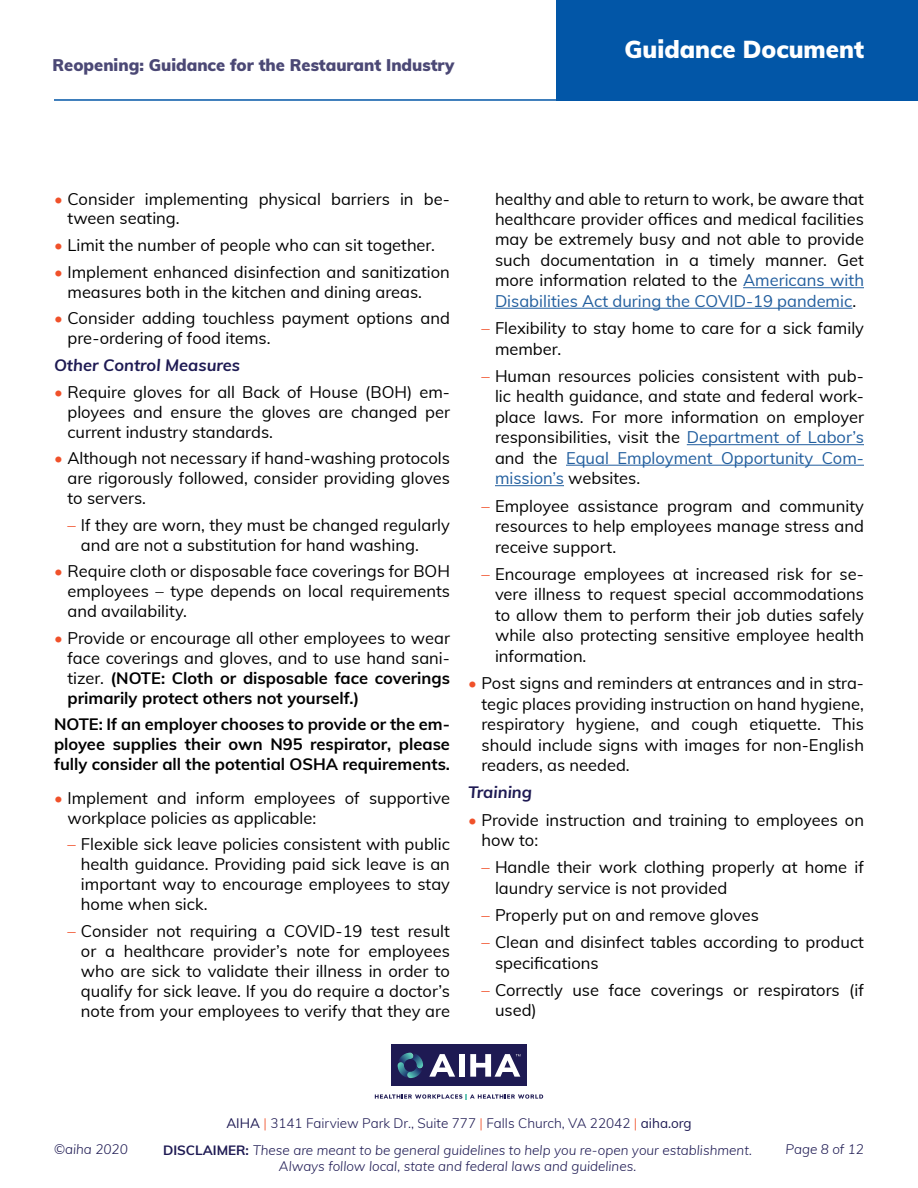
<style>
.page{position:relative;width:918px;height:1188px;background:#fff}
.page>*{position:absolute;margin:0;border:0;box-sizing:border-box;transform-origin:0 0}
.t1{font:900 24px "Muli";color:#fff}
.t2{font:16.5px/20.5px "Muli";color:#000;text-align:justify}
.t3{font:700 16.5px/20px "Muli";color:#000;text-align:justify}
.t4{font:900 16.5px "Muli";color:#4b4875}
.t5{font:italic 700 16.5px "Muli";color:#1e1a53}
.t6{font:italic 300 13.5px/16.2px "Muli";color:#1e1a53;text-align:center}
.t7{font:300 13.5px "Muli";color:#1e1a53}
.s1{color:#f0512a}
.s2{font-weight:700}
.s3{color:#215e9e}
.s4{font-weight:400}
.s5{font-weight:700;font-style:normal}
</style>
<div class="page">
<hr style="left:54px;top:99px;width:537px;height:2px;background:#0256a7">
<div style="left:556px;top:0;width:362px;height:101px;background:#0256a7"></div>
<div style="left:391px;top:1044px;width:136px;height:42px;background:#1e1a53"></div>
<svg style="left:398px;top:1053px;width:25px;height:25px"></svg>
<svg style="left:375px;top:1094px;width:168px;height:5px"></svg>
<svg style="left:429px;top:1054px;width:26px;height:23px"></svg>
<div style="left:459px;top:1054px;width:6px;height:23px;background:#fff"></div>
<svg style="left:470px;top:1054px;width:50px;height:23px"></svg>
<hr style="left:743px;top:287px;width:121px;height:1px;background:#215e9e">
<hr style="left:495px;top:308px;width:357px;height:1px;background:#215e9e">
<hr style="left:687px;top:444px;width:177px;height:1px;background:#215e9e">
<hr style="left:566px;top:465px;width:298px;height:1px;background:#215e9e">
<hr style="left:495px;top:485px;width:69px;height:1px;background:#215e9e">
<p class="t4" style="left:52px;top:52px;width:403px">Reopening: Guidance for the Restaurant Industry</p>
<h1 class="t1" style="left:625px;top:31px;width:241px">Guidance Document</h1>
<p class="t2" style="left:67px;top:188px;width:384px;line-height:20px;text-indent:-13px"><span class="s1">•</span> Consider implementing physical barriers in be&shy;tween seating.</p>
<p class="t2" style="left:54px;top:234px;width:383px"><span class="s1">•</span> Limit the number of people who can sit together.</p>
<p class="t2" style="left:67px;top:261px;width:384px;line-height:20px;text-indent:-13px"><span class="s1">•</span> Implement enhanced disinfection and sanitization measures both in the kitchen and dining areas.</p>
<p class="t2" style="left:67px;top:308px;width:384px;line-height:20px;text-indent:-13px"><span class="s1">•</span> Consider adding touchless payment options and pre-ordering of food items.</p>
<p class="t5" style="left:54px;top:353px;width:188px">Other Control Measures</p>
<p class="t2" style="left:67px;top:381px;width:384px;line-height:20px;text-indent:-13px"><span class="s1">•</span> Require gloves for all Back of House (BOH) em&shy;ployees and ensure the gloves are changed per current industry standards.</p>
<p class="t2" style="left:67px;top:448px;width:384px;line-height:20px;text-indent:-13px"><span class="s1">•</span> Although not necessary if hand-washing protocols are rigorously followed, consider providing gloves to servers.</p>
<p class="t2" style="left:81px;top:514px;width:371px;line-height:20px;text-indent:-13px"><span class="s1">–</span> If they are worn, they must be changed regularly and are not a substitution for hand washing.</p>
<p class="t2" style="left:67px;top:561px;width:384px;line-height:20px;text-indent:-13px"><span class="s1">•</span> Require cloth or disposable face coverings for BOH employees – type depends on local requirements and availability.</p>
<p class="t2" style="left:67px;top:627px;width:384px;line-height:20px;text-indent:-13px"><span class="s1">•</span> Provide or encourage all other employees to wear face coverings and gloves, and to use hand sani&shy;tizer. <span class="s2">(NOTE: Cloth or disposable face coverings primarily protect others not yourself.)</span></p>
<p class="t3" style="left:54px;top:714px;width:398px">NOTE: If an employer chooses to provide or the em&shy;ployee supplies their own N95 respirator, please fully consider all the potential OSHA requirements.</p>
<p class="t2" style="left:67px;top:787px;width:384px;line-height:20px;text-indent:-13px"><span class="s1">•</span> Implement and inform employees of supportive workplace policies as applicable:</p>
<p class="t2" style="left:81px;top:834px;width:371px;line-height:20px;text-indent:-13px"><span class="s1">–</span> Flexible sick leave policies consistent with public health guidance. Providing paid sick leave is an important way to encourage employees to stay home when sick.</p>
<p class="t2" style="left:81px;top:920px;width:371px;line-height:20px;text-indent:-13px"><span class="s1">–</span> Consider not requiring a COVID-19 test result or a healthcare provider’s note for employees who are sick to validate their illness in order to qualify for sick leave. If you do require a doctor’s note from your employees to verify that they are</p>
<p class="t2" style="left:495px;top:188px;width:371px">healthy and able to return to work, be aware that healthcare provider offices and medical facilities may be extremely busy and not able to provide such documentation in a timely manner. Get more information related to the <span class="s3">Americans with Disabilities Act during the COVID-19 pandemic</span>.</p>
<p class="t2" style="left:495px;top:317px;width:371px;text-indent:-13px"><span class="s1">–</span> Flexibility to stay home to care for a sick family member.</p>
<p class="t2" style="left:495px;top:365px;width:371px;text-indent:-13px"><span class="s1">–</span> Human resources policies consistent with pub&shy;lic health guidance, and state and federal work&shy;place laws. For more information on employer responsibilities, visit the <span class="s3">Department of Labor’s </span>and the <span class="s3">Equal Employment Opportunity Com&shy;mission’s</span> websites.</p>
<p class="t2" style="left:495px;top:495px;width:370px;text-indent:-13px"><span class="s1">–</span> Employee assistance program and community resources to help employees manage stress and receive support.</p>
<p class="t2" style="left:495px;top:563px;width:371px;text-indent:-13px"><span class="s1">–</span> Encourage employees at increased risk for se&shy;vere illness to request special accommodations to allow them to perform their job duties safely while also protecting sensitive employee health information.</p>
<p class="t2" style="left:482px;top:672px;width:384px;text-indent:-13px"><span class="s1">•</span> Post signs and reminders at entrances and in stra&shy;tegic places providing instruction on hand hygiene, respiratory hygiene, and cough etiquette. This should include signs with images for non-English readers, as needed.</p>
<p class="t5" style="left:468px;top:780px;width:66px">Training</p>
<p class="t2" style="left:482px;top:809px;width:384px;text-indent:-13px"><span class="s1">•</span> Provide instruction and training to employees on how to:</p>
<p class="t2" style="left:495px;top:856px;width:371px;text-indent:-13px"><span class="s1">–</span> Handle their work clothing properly at home if laundry service is not provided</p>
<p class="t2" style="left:482px;top:904px;width:279px"><span class="s1">–</span> Properly put on and remove gloves</p>
<p class="t2" style="left:495px;top:931px;width:370px;text-indent:-13px"><span class="s1">–</span> Clean and disinfect tables according to product specifications</p>
<p class="t2" style="left:495px;top:979px;width:371px;text-indent:-13px"><span class="s1">–</span> Correctly use face coverings or respirators (if used)</p>
<p class="t7" style="left:226px;top:1113px;width:467px"><span class="s4">AIHA</span> <span class="s1">|</span> 3141 Fairview Park Dr., Suite 777 <span class="s1">|</span> Falls Church, VA 22042 <span class="s1">|</span> <span class="s4">aiha.org</span></p>
<p class="t6" style="left:54px;top:1141px;width:75px">©aiha 2020</p>
<p class="t6" style="left:786px;top:1141px;width:80px">Page 8 of 12</p>
<p class="t6" style="left:163px;top:1141px;width:590px"><span class="s5">DISCLAIMER:</span> These are meant to be general guidelines to help you re-open your establishment.<br>Always follow local, state and federal laws and guidelines.</p>
</div>
